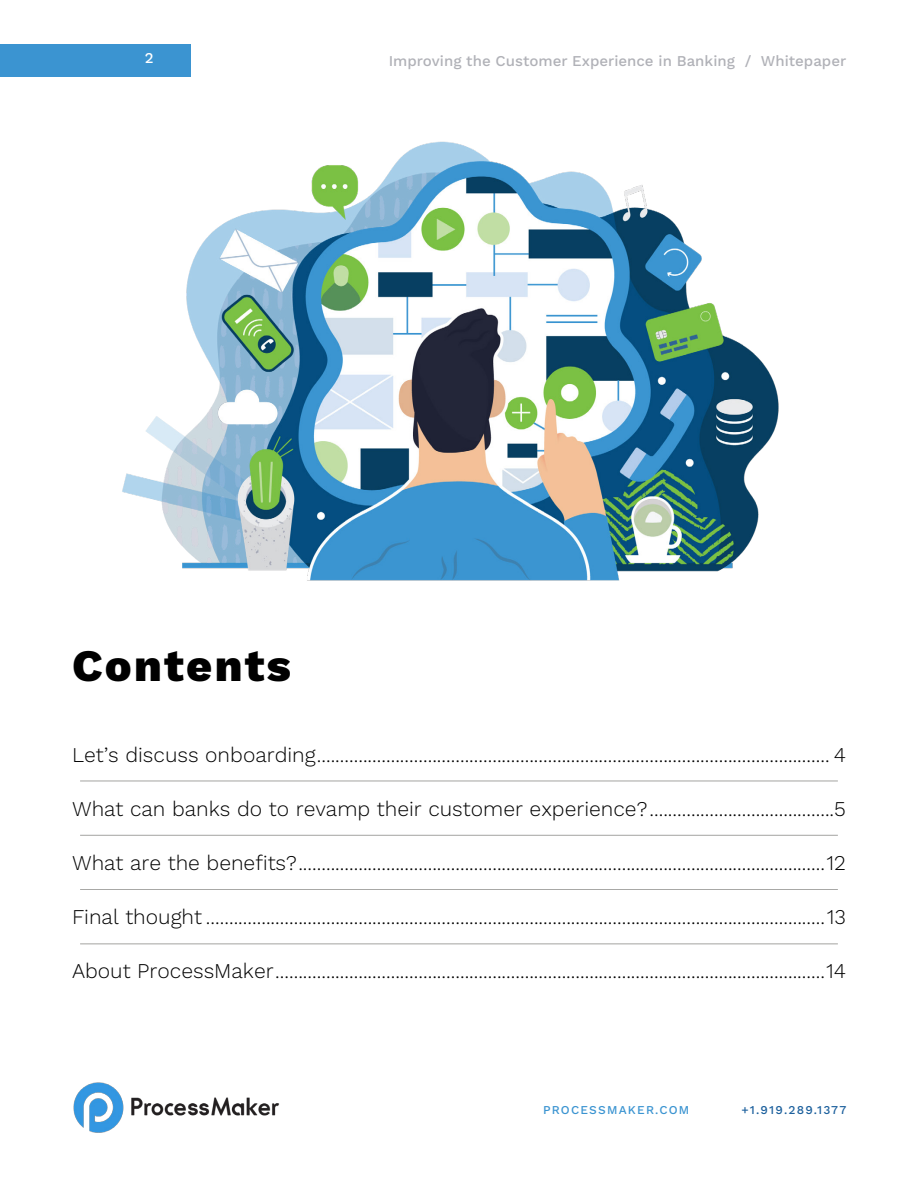
<style>
.page{position:relative;width:918px;height:1188px;background:#fff}
.page>*{position:absolute;margin:0;border:0;box-sizing:border-box;transform-origin:0 0}
.t1{font:800 45px "Work Sans";letter-spacing:.05em;color:#000}
.t2{font:300 21px "Work Sans";color:#000}
.t3{font:500 15px "Work Sans";color:#b0b1b7}
.t4{font:500 15px "Work Sans";color:#fff}
.t5{font:500 12px "Work Sans";letter-spacing:.1em;color:#3b94d1}
.t6{font:500 12px "Work Sans";letter-spacing:.1em;color:#1c609d}
</style>
<div class="page">
<div style="left:0;top:44px;width:191px;height:32px;background:#3b94d1"></div>
<img style="left:73px;top:1082px;width:207px;height:51px">
<hr style="left:80px;top:781px;width:758px;height:1px;background:#454540">
<hr style="left:80px;top:835px;width:758px;height:1px;background:#454540">
<hr style="left:80px;top:889px;width:758px;height:1px;background:#454540">
<hr style="left:80px;top:944px;width:758px;height:1px;background:#454540">
<img style="left:122px;top:141px;width:657px;height:440px">
<p class="t4" style="left:145px;top:49px;width:10px">2</p>
<p class="t3" style="left:389px;top:52px;width:459px">Improving the Customer Experience in Banking / Whitepaper</p>
<h1 class="t1" style="left:72px;top:639px;width:220px">Contents</h1>
<p class="t2" style="left:72px;top:742px;width:775px">Let’s discuss onboarding............................................................................................................... 4</p>
<p class="t2" style="left:72px;top:796px;width:775px">What can banks do to revamp their customer experience?........................................5</p>
<p class="t2" style="left:72px;top:850px;width:775px">What are the benefits?..................................................................................................................12</p>
<p class="t2" style="left:72px;top:904px;width:775px">Final thought ......................................................................................................................................13</p>
<p class="t2" style="left:72px;top:958px;width:775px">About ProcessMaker.......................................................................................................................14</p>
<p class="t5" style="left:543px;top:1103px;width:148px">PROCESSMAKER.COM</p>
<p class="t6" style="left:742px;top:1103px;width:106px">+1.919.289.1377</p>
</div>
